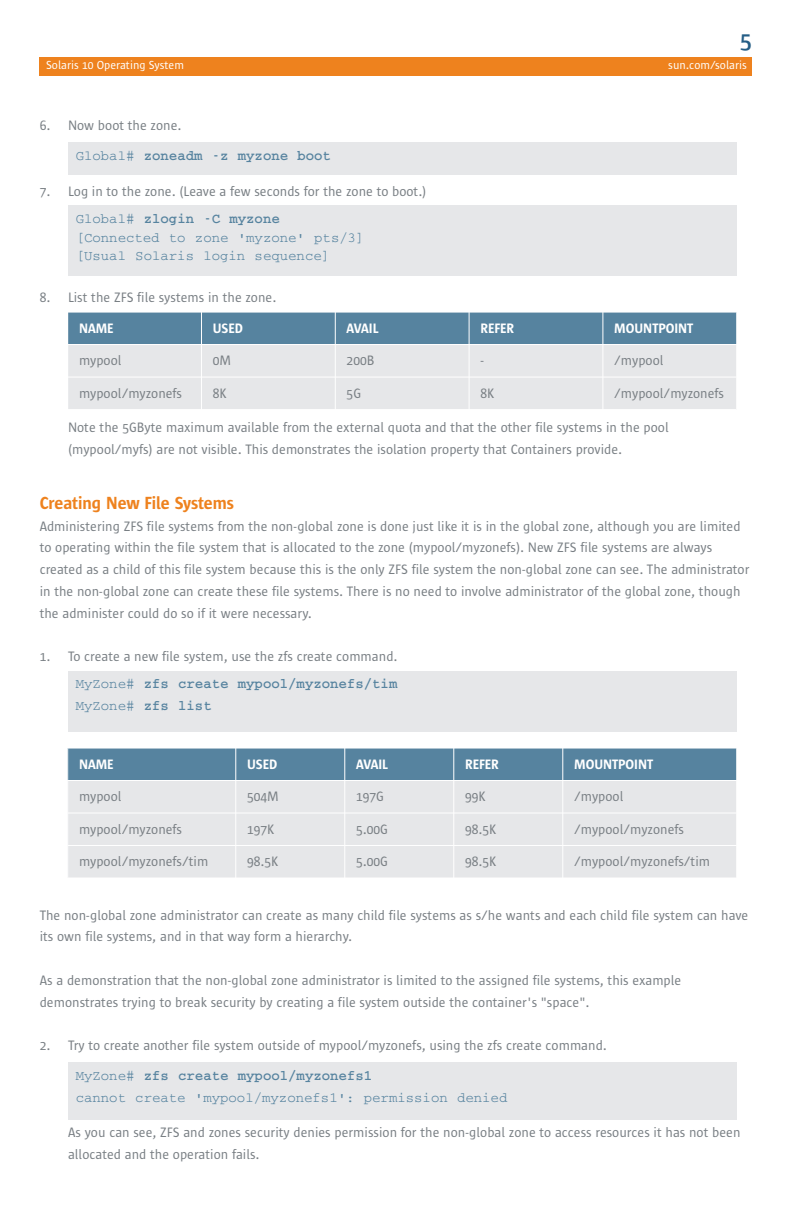
<style>
.page{position:relative;width:792px;height:1224px;background:#fff}
.page>*{position:absolute;margin:0;border:0;box-sizing:border-box;transform-origin:0 0}
.t1{font:600 24px "Sun Sans";color:#245d85}
.t2{font:600 18px "Sun Sans";color:#ee821e}
.t3{font:14px/21.8px "Sun Sans";color:#797f84}
.t4{font:14px/18.8px "Courier";color:#56839f}
.t5{font:700 14px/21.8px "Courier";color:#56839f}
.t6{font:600 14px "Sun Sans";color:#fff}
.t7{font:12px "Sun Sans";color:#fff}
.s1{font-weight:400}
.s2{font-weight:700}
</style>
<div class="page">
<div style="left:68px;top:1063px;width:669px;height:57px;background:#e6e7e9"></div>
<div style="left:68px;top:748px;width:168px;height:33px;background:#56839f"></div>
<div style="left:236px;top:748px;width:109px;height:33px;background:#56839f"></div>
<div style="left:345px;top:748px;width:109px;height:33px;background:#56839f"></div>
<div style="left:454px;top:748px;width:109px;height:33px;background:#56839f"></div>
<div style="left:563px;top:748px;width:174px;height:33px;background:#56839f"></div>
<div style="left:68px;top:781px;width:168px;height:32px;background:#e6e7e9"></div>
<div style="left:236px;top:781px;width:109px;height:32px;background:#e6e7e9"></div>
<div style="left:345px;top:781px;width:109px;height:32px;background:#e6e7e9"></div>
<div style="left:454px;top:781px;width:109px;height:32px;background:#e6e7e9"></div>
<div style="left:563px;top:781px;width:174px;height:32px;background:#e6e7e9"></div>
<div style="left:68px;top:813px;width:168px;height:33px;background:#e6e7e9"></div>
<div style="left:236px;top:813px;width:109px;height:33px;background:#e6e7e9"></div>
<div style="left:345px;top:813px;width:109px;height:33px;background:#e6e7e9"></div>
<div style="left:454px;top:813px;width:109px;height:33px;background:#e6e7e9"></div>
<div style="left:563px;top:813px;width:174px;height:33px;background:#e6e7e9"></div>
<div style="left:68px;top:846px;width:168px;height:32px;background:#e6e7e9"></div>
<div style="left:236px;top:846px;width:109px;height:32px;background:#e6e7e9"></div>
<div style="left:345px;top:846px;width:109px;height:32px;background:#e6e7e9"></div>
<div style="left:454px;top:846px;width:109px;height:32px;background:#e6e7e9"></div>
<div style="left:563px;top:846px;width:174px;height:32px;background:#e6e7e9"></div>
<hr style="left:235px;top:748px;width:1px;height:130px;background:#fff">
<hr style="left:344px;top:748px;width:1px;height:130px;background:#fff">
<hr style="left:453px;top:748px;width:1px;height:130px;background:#fff">
<hr style="left:562px;top:748px;width:1px;height:130px;background:#fff">
<hr style="left:736px;top:748px;width:1px;height:130px;background:#fff">
<hr style="left:68px;top:748px;width:669px;height:1px;background:#fff">
<hr style="left:68px;top:780px;width:669px;height:1px;background:#fff">
<hr style="left:68px;top:813px;width:669px;height:1px;background:#fff">
<hr style="left:68px;top:845px;width:669px;height:1px;background:#fff">
<div style="left:68px;top:671px;width:669px;height:61px;background:#e6e7e9"></div>
<div style="left:68px;top:312px;width:133px;height:33px;background:#56839f"></div>
<div style="left:201px;top:312px;width:134px;height:33px;background:#56839f"></div>
<div style="left:335px;top:312px;width:134px;height:33px;background:#56839f"></div>
<div style="left:469px;top:312px;width:134px;height:33px;background:#56839f"></div>
<div style="left:603px;top:312px;width:134px;height:33px;background:#56839f"></div>
<div style="left:68px;top:345px;width:133px;height:32px;background:#e6e7e9"></div>
<div style="left:201px;top:345px;width:134px;height:32px;background:#e6e7e9"></div>
<div style="left:335px;top:345px;width:134px;height:32px;background:#e6e7e9"></div>
<div style="left:469px;top:345px;width:134px;height:32px;background:#e6e7e9"></div>
<div style="left:603px;top:345px;width:134px;height:32px;background:#e6e7e9"></div>
<div style="left:68px;top:377px;width:133px;height:33px;background:#e6e7e9"></div>
<div style="left:201px;top:377px;width:134px;height:33px;background:#e6e7e9"></div>
<div style="left:335px;top:377px;width:134px;height:33px;background:#e6e7e9"></div>
<div style="left:469px;top:377px;width:134px;height:33px;background:#e6e7e9"></div>
<div style="left:603px;top:377px;width:134px;height:33px;background:#e6e7e9"></div>
<hr style="left:201px;top:312px;width:1px;height:98px;background:#fff">
<hr style="left:335px;top:312px;width:1px;height:98px;background:#fff">
<hr style="left:469px;top:312px;width:1px;height:98px;background:#fff">
<hr style="left:603px;top:312px;width:1px;height:98px;background:#fff">
<hr style="left:736px;top:312px;width:1px;height:98px;background:#fff">
<hr style="left:68px;top:312px;width:669px;height:1px;background:#fff">
<hr style="left:68px;top:344px;width:669px;height:1px;background:#fff">
<hr style="left:68px;top:377px;width:669px;height:1px;background:#fff">
<hr style="left:68px;top:409px;width:669px;height:1px;background:#fff">
<div style="left:68px;top:205px;width:669px;height:71px;background:#e6e7e9"></div>
<div style="left:68px;top:143px;width:669px;height:32px;background:#e6e7e9"></div>
<div style="left:40px;top:57px;width:712px;height:18px;background:#ee821e"></div>
<h1 class="t1" style="left:740px;top:31px;width:13px">5</h1>
<p class="t7" style="left:46px;top:61px;width:140px">Solaris 10 Operating System</p>
<p class="t7" style="left:668px;top:61px;width:80px">sun.com/solaris</p>
<p class="t3" style="left:40px;top:116px;width:143px">6. Now boot the zone.</p>
<p class="t5" style="left:76px;top:146px;width:257px"><span class="s1">Global#</span> zoneadm -z myzone boot</p>
<p class="t3" style="left:40px;top:181px;width:388px">7. Log in to the zone. (Leave a few seconds for the zone to boot.)</p>
<p class="t4" style="left:76px;top:210px;width:290px">Global# <span class="s2">zlogin -C myzone </span>[Connected to zone 'myzone' pts/3] [Usual Solaris login sequence]</p>
<p class="t3" style="left:40px;top:287px;width:238px">8. List the ZFS file systems in the zone.</p>
<p class="t6" style="left:79px;top:323px;width:36px">NAME</p>
<p class="t6" style="left:213px;top:323px;width:32px">USED</p>
<p class="t6" style="left:347px;top:323px;width:33px">AVAIL</p>
<p class="t6" style="left:480px;top:323px;width:35px">REFER</p>
<p class="t6" style="left:614px;top:323px;width:81px">MOUNTPOINT</p>
<p class="t3" style="left:79px;top:350px;width:44px">mypool</p>
<p class="t3" style="left:213px;top:350px;width:20px">0M</p>
<p class="t3" style="left:347px;top:350px;width:29px">200B</p>
<p class="t3" style="left:480px;top:350px;width:5px">-</p>
<p class="t3" style="left:614px;top:350px;width:51px">/mypool</p>
<p class="t3" style="left:79px;top:383px;width:105px">mypool/myzonefs</p>
<p class="t3" style="left:213px;top:383px;width:15px">8K</p>
<p class="t3" style="left:347px;top:383px;width:16px">5G</p>
<p class="t3" style="left:480px;top:383px;width:15px">8K</p>
<p class="t3" style="left:614px;top:383px;width:111px">/mypool/myzonefs</p>
<p class="t3" style="left:68px;top:418px;width:602px">Note the 5GByte maximum available from the external quota and that the other file systems in the pool (mypool/myfs) are not visible. This demonstrates the isolation property that Containers provide.</p>
<p class="t2" style="left:40px;top:497px;width:196px">Creating New File Systems</p>
<p class="t3" style="left:40px;top:516px;width:711px">Administering ZFS file systems from the non-global zone is done just like it is in the global zone, although you are limited to operating within the file system that is allocated to the zone (mypool/myzonefs). New ZFS file systems are always created as a child of this file system because this is the only ZFS file system the non-global zone can see. The administrator in the non-global zone can create these file systems. There is no need to involve administrator of the global zone, though the administer could do so if it were necessary.</p>
<p class="t3" style="left:40px;top:647px;width:359px">1. To create a new file system, use the zfs create command.</p>
<p class="t5" style="left:76px;top:674px;width:323px"><span class="s1">MyZone#</span> zfs create mypool/myzonefs/tim<br><span class="s1">MyZone#</span> zfs list</p>
<p class="t6" style="left:79px;top:759px;width:36px">NAME</p>
<p class="t6" style="left:247px;top:759px;width:32px">USED</p>
<p class="t6" style="left:356px;top:759px;width:33px">AVAIL</p>
<p class="t6" style="left:465px;top:759px;width:35px">REFER</p>
<p class="t6" style="left:574px;top:759px;width:81px">MOUNTPOINT</p>
<p class="t3" style="left:79px;top:786px;width:44px">mypool</p>
<p class="t3" style="left:247px;top:786px;width:33px">504M</p>
<p class="t3" style="left:356px;top:786px;width:29px">197G</p>
<p class="t3" style="left:465px;top:786px;width:22px">99K</p>
<p class="t3" style="left:574px;top:786px;width:51px">/mypool</p>
<p class="t3" style="left:79px;top:819px;width:105px">mypool/myzonefs</p>
<p class="t3" style="left:247px;top:819px;width:29px">197K</p>
<p class="t3" style="left:356px;top:819px;width:33px">5.00G</p>
<p class="t3" style="left:465px;top:819px;width:33px">98.5K</p>
<p class="t3" style="left:574px;top:819px;width:111px">/mypool/myzonefs</p>
<p class="t3" style="left:79px;top:851px;width:131px">mypool/myzonefs/tim</p>
<p class="t3" style="left:247px;top:851px;width:33px">98.5K</p>
<p class="t3" style="left:356px;top:851px;width:33px">5.00G</p>
<p class="t3" style="left:465px;top:851px;width:33px">98.5K</p>
<p class="t3" style="left:574px;top:851px;width:138px">/mypool/myzonefs/tim</p>
<p class="t3" style="left:40px;top:905px;width:710px">The non-global zone administrator can create as many child file systems as s/he wants and each child file system can have its own file systems, and in that way form a hierarchy.</p>
<p class="t3" style="left:40px;top:970px;width:643px">As a demonstration that the non-global zone administrator is limited to the assigned file systems, this example demonstrates trying to break security by creating a file system outside the container's "space".</p>
<p class="t3" style="left:40px;top:1036px;width:569px">2. Try to create another file system outside of mypool/myzonefs, using the zfs create command.</p>
<p class="t4" style="left:76px;top:1066px;width:433px;line-height:21.8px">MyZone# <span class="s2">zfs create mypool/myzonefs1<br></span>cannot create 'mypool/myzonefs1': permission denied</p>
<p class="t3" style="left:68px;top:1123px;width:674px">As you can see, ZFS and zones security denies permission for the non-global zone to access resources it has not been allocated and the operation fails.</p>
</div>
